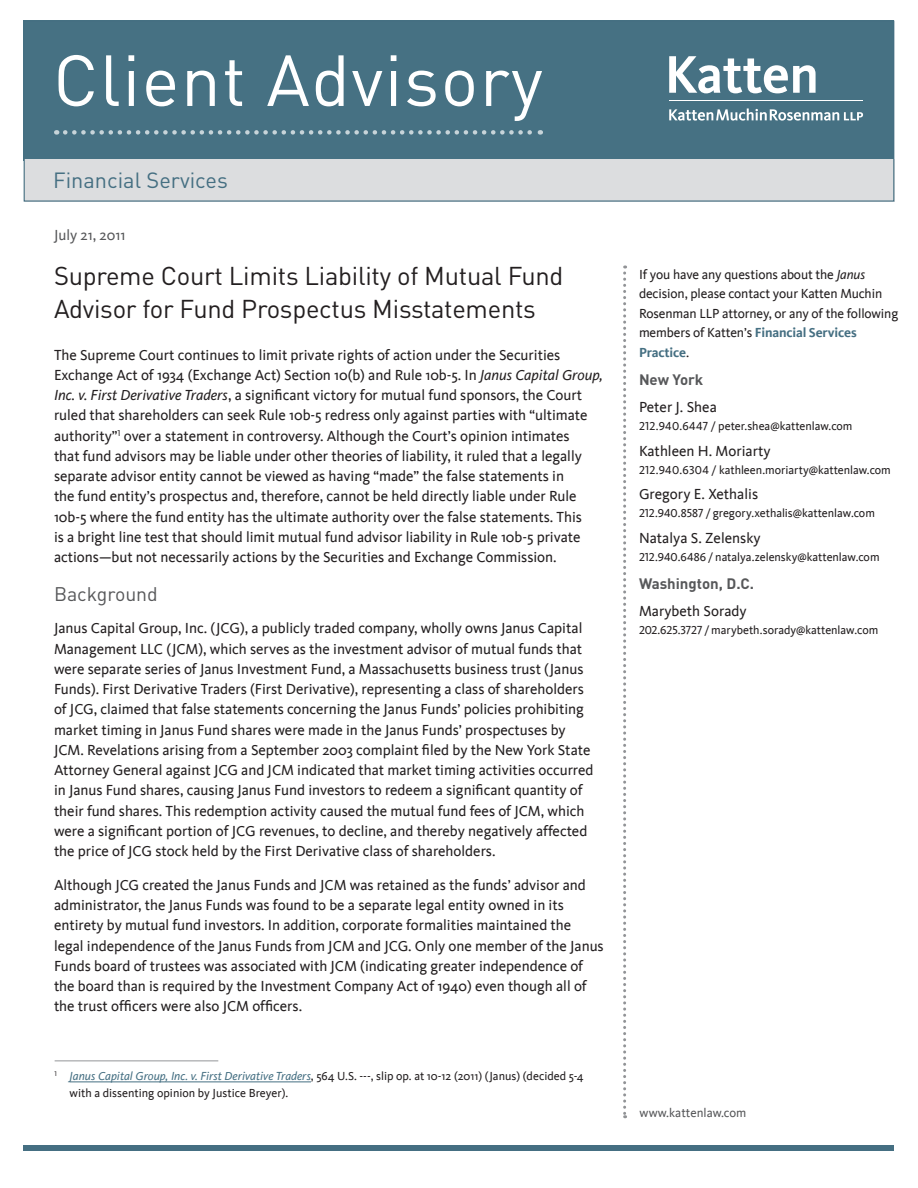
<style>
.page{position:relative;width:918px;height:1188px;background:#fff}
.page>*{position:absolute;margin:0;border:0;box-sizing:border-box;transform-origin:0 0}
.t1{font:71.1px "DINOT";letter-spacing:.02em;color:#fff}
.t2{font:25.5px/33px "DINOT";letter-spacing:-.01em;color:#231f20}
.t3{font:21.75px "DINOT";color:#456f82}
.SubHeads{font:19.5px "DINOT";color:#57585a}
.t4{font:15px/20.2px "Kievit";color:#231f20}
.t5{font:700 15px "DINOT";color:#57585a}
.SubHeads-2{font:15px "Kievit";color:#57585a}
.t6{font:13.5px/19.5px "Kievit";letter-spacing:-.01em;color:#231f20}
.t7{font:12.75px "Kievit";color:#57585a}
.SubHeads-3{font:12px/16.5px "Kievit";letter-spacing:-.005em;color:#231f20}
.s1{font-family:"Kievit Book SC"}
.s2{font-style:italic}
.s3{font-style:italic;color:#456f82}
.s4{font-weight:700;color:#456f82}
</style>
<div class="page">
<svg style="left:623px;top:266px;width:3px;height:852px"></svg>
<div style="left:24px;top:21px;width:870px;height:140px;background:#467183"></div>
<div style="left:24px;top:160px;width:871px;height:42px;background:#dcdddf"></div>
<svg style="left:65px;top:130px;width:476px;height:5px"></svg>
<svg style="left:669px;top:56px;width:147px;height:37px"></svg>
<hr style="left:669px;top:101px;width:194px;height:1px;background:#fff">
<svg style="left:669px;top:108px;width:194px;height:13px"></svg>
<div style="left:24px;top:1145px;width:870px;height:6px;background:#456f82"></div>
<div style="left:24px;top:21px;width:870px;height:181px;border:1px solid #456f82"></div>
<hr style="left:70px;top:1082px;width:241px;height:1px;background:#456f82">
<hr style="left:55px;top:1060px;width:163px;height:1px;background:#939598">
<p class="t1" style="left:53px;top:32px;width:491px">Client Advisory</p>
<p class="t3" style="left:53px;top:165px;width:176px">Financial Services</p>
<p class="SubHeads-2" style="left:54px;top:226px;width:73px">July 21<span class="s1">,</span> 2011</p>
<p class="t2" style="left:54px;top:259px;width:511px">Supreme Court Limits Liability of Mutual Fund<br>Advisor for Fund Prospectus Misstatements</p>
<p class="t4" style="left:54px;top:345px;width:550px">The Supreme Court continues to limit private rights of action under the Securities Exchange Act of 1934 (Exchange Act) Section 10(b) and Rule 10b-5. In <span class="s2">Janus Capital Group, Inc. v. First Derivative Traders</span>, a significant victory for mutual fund sponsors, the Court ruled that shareholders can seek Rule 10b-5 redress only against parties with “ultimate authority”<sup>1</sup> over a statement in controversy. Although the Court’s opinion intimates<br>that fund advisors may be liable under other theories of liability, it ruled that a legally separate advisor entity cannot be viewed as having “made” the false statements in<br>the fund entity’s prospectus and, therefore, cannot be held directly liable under Rule 10b-5 where the fund entity has the ultimate authority over the false statements. This<br>is a bright line test that should limit mutual fund advisor liability in Rule 10b-5 private actions—but not necessarily actions by the Securities and Exchange Commission.</p>
<p class="SubHeads" style="left:54px;top:581px;width:105px">Background</p>
<p class="t4" style="left:54px;top:618px;width:541px">Janus Capital Group, Inc. (JCG), a publicly traded company, wholly owns Janus Capital Management LLC (JCM), which serves as the investment advisor of mutual funds that were separate series of Janus Investment Fund, a Massachusetts business trust (Janus Funds). First Derivative Traders (First Derivative), representing a class of shareholders of JCG, claimed that false statements concerning the Janus Funds’ policies prohibiting market timing in Janus Fund shares were made in the Janus Funds’ prospectuses by JCM. Revelations arising from a September 2003 complaint filed by the New York State Attorney General against JCG and JCM indicated that market timing activities occurred in Janus Fund shares, causing Janus Fund investors to redeem a significant quantity of their fund shares. This redemption activity caused the mutual fund fees of JCM, which were a significant portion of JCG revenues, to decline, and thereby negatively affected the price of JCG stock held by the First Derivative class of shareholders.</p>
<p class="t4" style="left:54px;top:875px;width:551px">Although JCG created the Janus Funds and JCM was retained as the funds’ advisor and administrator, the Janus Funds was found to be a separate legal entity owned in its entirety by mutual fund investors. In addition, corporate formalities maintained the legal independence of the Janus Funds from JCM and JCG. Only one member of the Janus Funds board of trustees was associated with JCM (indicating greater independence of the board than is required by the Investment Company Act of 1940) even though all of the trust officers were also JCM officers.</p>
<p class="SubHeads-3" style="left:70px;top:1068px;width:516px;text-indent:-15px"><sup>1</sup> <span class="s3">Janus Capital Group, Inc. v. First Derivative Traders</span>, 564 U.S. ---, slip op. at 10-12 (2011) (Janus) (decided 5-4 with a dissenting opinion by Justice Breyer).</p>
<p class="t6" style="left:639px;top:264px;width:261px">If you have any questions about the <span class="s2">Janus </span>decision, please contact your Katten Muchin Rosenman LLP attorney, or any of the following members of Katten’s <span class="s4">Financial Services Practice</span>.</p>
<p class="t5" style="left:639px;top:369px;width:66px">New York</p>
<p class="t4" style="left:639px;top:397px;width:79px">Peter J. Shea</p>
<p class="SubHeads-3" style="left:639px;top:418px;width:215px"><span class="s1">212.940.6447</span> / peter.shea@kattenlaw.com</p>
<p class="t4" style="left:639px;top:441px;width:133px">Kathleen H. Moriarty</p>
<p class="SubHeads-3" style="left:639px;top:461px;width:253px"><span class="s1">212.940.6304</span> / kathleen.moriarty@kattenlaw.com</p>
<p class="t4" style="left:639px;top:484px;width:121px">Gregory E. Xethalis</p>
<p class="SubHeads-3" style="left:639px;top:505px;width:237px"><span class="s1">212.940.8587</span> / gregory.xethalis@kattenlaw.com</p>
<p class="t4" style="left:639px;top:528px;width:123px">Natalya S. Zelensky</p>
<p class="SubHeads-3" style="left:639px;top:548px;width:242px"><span class="s1">212.940.6486</span> / natalya.zelensky@kattenlaw.com</p>
<p class="t5" style="left:639px;top:573px;width:117px">Washington, D.C.</p>
<p class="t4" style="left:639px;top:601px;width:109px">Marybeth Sorady</p>
<p class="SubHeads-3" style="left:639px;top:622px;width:241px"><span class="s1">202.625.3727</span> / marybeth.sorady@kattenlaw.com</p>
<p class="t7" style="left:640px;top:1106px;width:108px">www.kattenlaw.com</p>
</div>
